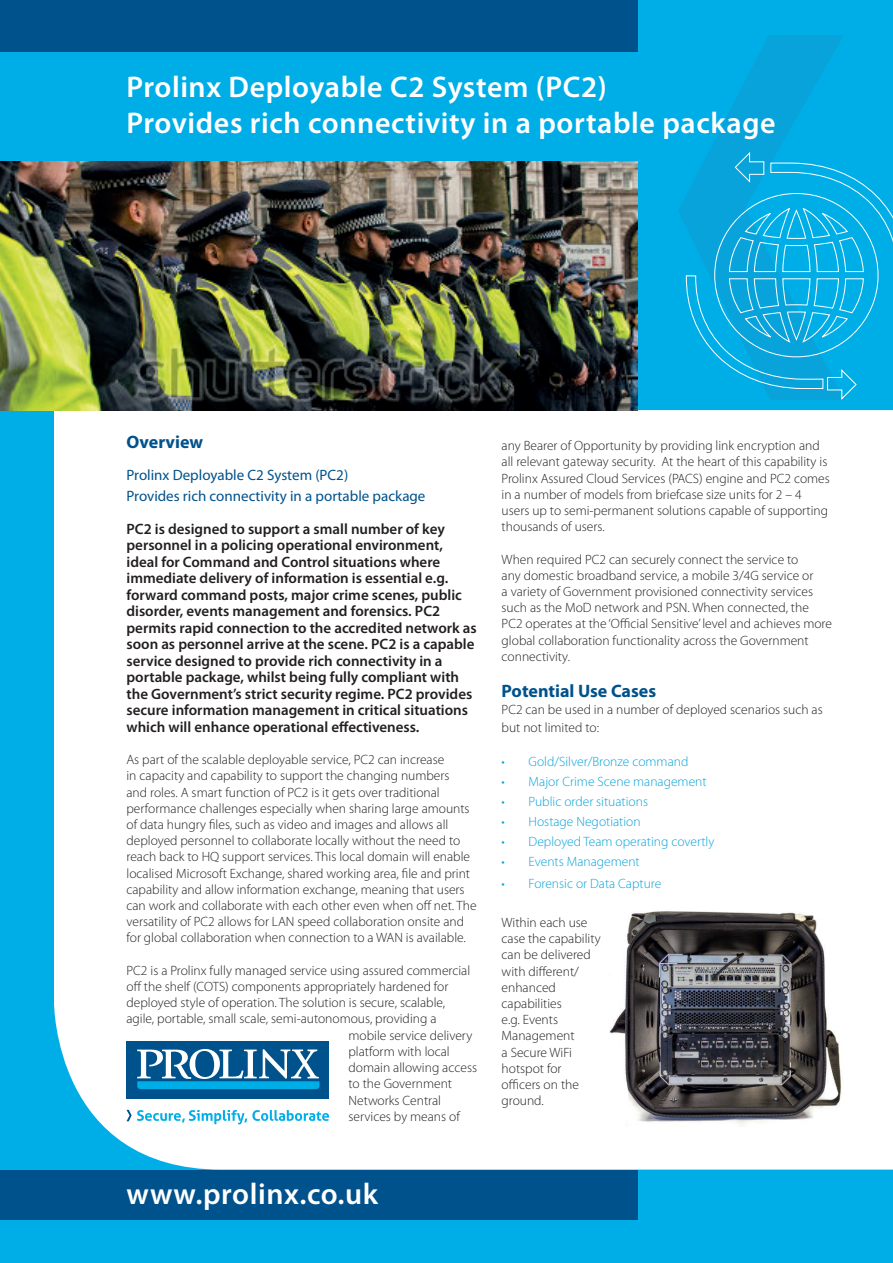
<style>
.page{position:relative;width:893px;height:1263px;background:#00aee7}
.page>*{position:absolute;margin:0;border:0;box-sizing:border-box;transform-origin:0 0}
.t1{font:600 30px/36px "Myriad Pro";letter-spacing:.02em;color:#fff}
.t2{font:700 18px "Myriad Pro";color:#00528c}
.t3{font:600 15px/16.5px "Myriad Pro";color:#231f20}
.t4{font:15px/21.6px "Myriad Pro";color:#00528c}
.t5{font:300 13.5px/16.2px "Myriad Pro";color:#231f20}
.t6{font:300 13.5px "Myriad Pro";color:#08a3db}
</style>
<div class="page">
<svg style="left:679px;top:36px;width:164px;height:187px"></svg>
<div style="left:54px;top:410px;width:839px;height:759px;background:#fff"></div>
<div style="left:0;top:0;width:638px;height:51px;background:#00528c"></div>
<div style="left:0;top:1170px;width:638px;height:50px;background:#00528c"></div>
<div style="left:127px;top:1041px;width:202px;height:57px;background:#00528c"></div>
<svg style="left:137px;top:1049px;width:182px;height:40px"></svg>
<svg style="left:126px;top:1110px;width:203px;height:14px;background:#b3e6f6"></svg>
<svg style="left:685px;top:162px;width:208px;height:208px"></svg>
<svg style="left:734px;top:151px;width:123px;height:249px"></svg>
<img style="left:0;top:162px;width:638px;height:248px">
<img style="left:606px;top:905px;width:239px;height:222px">
<h1 class="t1" style="left:126px;top:68px;width:651px">Prolinx Deployable C2 System (PC2)<br>Provides rich connectivity in a portable package</h1>
<h2 class="t2" style="left:126px;top:430px;width:78px">Overview</h2>
<p class="t4" style="left:126px;top:463px;width:300px">Prolinx Deployable C2 System (PC2)<br>Provides rich connectivity in a portable package</p>
<p class="t3" style="left:126px;top:520px;width:352px">PC2 is designed to support a small number of key personnel in a policing operational environment, ideal for Command and Control situations where immediate delivery of information is essential e.g. forward command posts, major crime scenes, public disorder, events management and forensics. PC2 permits rapid connection to the accredited network as soon as personnel arrive at the scene. PC2 is a capable service designed to provide rich connectivity in a portable package, whilst being fully compliant with the Government’s strict security regime. PC2 provides secure information management in critical situations which will enhance operational effectiveness.</p>
<p class="t5" style="left:126px;top:752px;width:352px">As part of the scalable deployable service, PC2 can increase<br>in capacity and capability to support the changing numbers<br>and roles. A smart function of PC2 is it gets over traditional performance challenges especially when sharing large amounts of data hungry files, such as video and images and allows all deployed personnel to collaborate locally without the need to reach back to HQ support services. This local domain will enable localised Microsoft Exchange, shared working area, file and print capability and allow information exchange, meaning that users can work and collaborate with each other even when off net. The versatility of PC2 allows for LAN speed collaboration onsite and for global collaboration when connection to a WAN is available.</p>
<p class="t5" style="left:126px;top:962px;width:345px">PC2 is a Prolinx fully managed service using assured commercial</p>
<p class="t5" style="left:126px;top:979px;width:323px">off the shelf (COTS) components appropriately hardened for</p>
<p class="t5" style="left:126px;top:995px;width:320px">deployed style of operation. The solution is secure, scalable,</p>
<p class="t5" style="left:126px;top:1011px;width:311px">agile, portable, small scale, semi-autonomous, providing a</p>
<p class="t5" style="left:348px;top:1027px;width:125px">mobile service delivery</p>
<p class="t5" style="left:348px;top:1043px;width:103px">platform with local</p>
<p class="t5" style="left:348px;top:1060px;width:130px">domain allowing access</p>
<p class="t5" style="left:348px;top:1076px;width:105px">to the Government</p>
<p class="t5" style="left:348px;top:1092px;width:94px">Networks Central</p>
<p class="t5" style="left:348px;top:1108px;width:113px">services by means of</p>
<h1 class="t1" style="left:127px;top:1175px;width:253px">www.prolinx.co.uk</h1>
<p class="t5" style="left:502px;top:438px;width:330px">any Bearer of Opportunity by providing link encryption and all relevant gateway security. At the heart of this capability is Prolinx Assured Cloud Services (PACS) engine and PC2 comes in a number of models from briefcase size units for 2 – 4 users up to semi-permanent solutions capable of supporting thousands of users.</p>
<p class="t5" style="left:502px;top:551px;width:332px">When required PC2 can securely connect the service to<br>any domestic broadband service, a mobile 3/4G service or<br>a variety of Government provisioned connectivity services such as the MoD network and PSN. When connected, the PC2 operates at the ‘Official Sensitive’ level and achieves more global collaboration functionality across the Government connectivity.</p>
<h2 class="t2" style="left:502px;top:680px;width:156px">Potential Use Cases</h2>
<p class="t5" style="left:502px;top:700px;width:323px;line-height:18px">PC2 can be used in a number of deployed scenarios such as but not limited to:</p>
<p class="t6" style="left:502px;top:754px;width:188px">• Gold/Silver/Bronze command</p>
<p class="t6" style="left:502px;top:774px;width:206px">• Major Crime Scene management</p>
<p class="t6" style="left:502px;top:794px;width:148px">• Public order situations</p>
<p class="t6" style="left:502px;top:814px;width:141px">• Hostage Negotiation</p>
<p class="t6" style="left:502px;top:834px;width:214px">• Deployed Team operating covertly</p>
<p class="t6" style="left:502px;top:854px;width:140px">• Events Management</p>
<p class="t6" style="left:502px;top:876px;width:161px">• Forensic or Data Capture</p>
<p class="t5" style="left:502px;top:914px;width:101px">Within each use case the capability can be delivered with different/ enhanced capabilities<br>e.g. Events<br>Management<br>a Secure WiFi hotspot for officers on the ground.</p>
</div>
